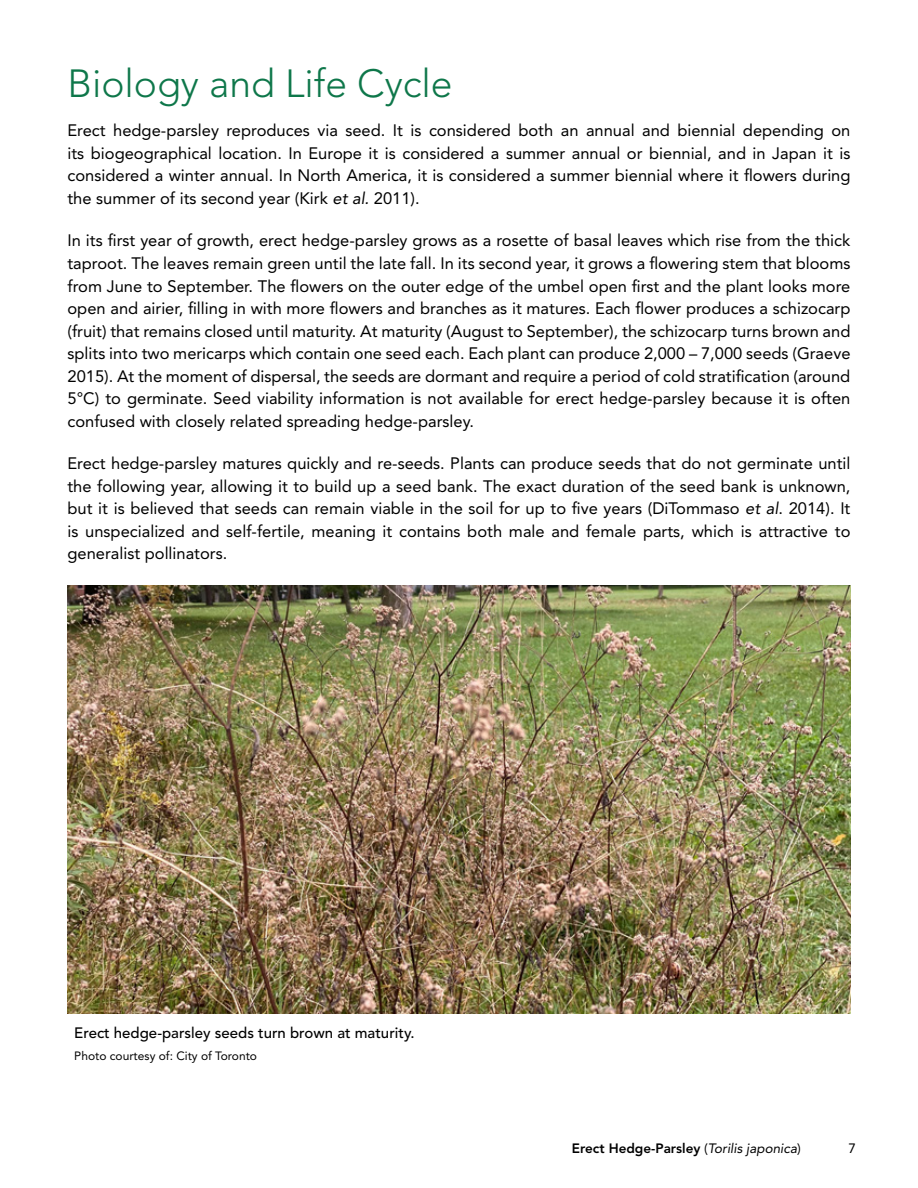
<style>
.page{position:relative;width:918px;height:1188px;background:#fff}
.page>*{position:absolute;margin:0;border:0;box-sizing:border-box;transform-origin:0 0}
.t1{font:300 39px "Avenir LT Std";color:#0e774a}
.t2{font:16.5px/22.5px "Avenir LT Std";color:#000;text-align:justify}
.t3{font:500 15px "Avenir LT Std";color:#000}
.t4{font:800 13.5px "Avenir LT Std";color:#000}
.t5{font:13.5px "Avenir LT Std";color:#000}
.t6{font:12px "Avenir LT Std";color:#000}
.s1{font-style:italic}
.s2{font-weight:400}
.s3{font-weight:400;font-style:italic}
</style>
<div class="page">
<img style="left:68px;top:585px;width:782px;height:428px">
<h1 class="t1" style="left:68px;top:61px;width:387px">Biology and Life Cycle</h1>
<p class="t2" style="left:68px;top:119px;width:785px">Erect hedge-parsley reproduces via seed. It is considered both an annual and biennial depending on its biogeographical location. In Europe it is considered a summer annual or biennial, and in Japan it is considered a winter annual. In North America, it is considered a summer biennial where it flowers during the summer of its second year (Kirk <span class="s1">et al.</span> 2011).</p>
<p class="t2" style="left:68px;top:230px;width:785px">In its first year of growth, erect hedge-parsley grows as a rosette of basal leaves which rise from the thick taproot. The leaves remain green until the late fall. In its second year, it grows a flowering stem that blooms from June to September. The flowers on the outer edge of the umbel open first and the plant looks more open and airier, filling in with more flowers and branches as it matures. Each flower produces a schizocarp (fruit) that remains closed until maturity. At maturity (August to September), the schizocarp turns brown and splits into two mericarps which contain one seed each. Each plant can produce 2,000 – 7,000 seeds (Graeve 2015). At the moment of dispersal, the seeds are dormant and require a period of cold stratification (around 5°C) to germinate. Seed viability information is not available for erect hedge-parsley because it is often confused with closely related spreading hedge-parsley.</p>
<p class="t2" style="left:68px;top:452px;width:785px">Erect hedge-parsley matures quickly and re-seeds. Plants can produce seeds that do not germinate until the following year, allowing it to build up a seed bank. The exact duration of the seed bank is unknown, but it is believed that seeds can remain viable in the soil for up to five years (DiTommaso <span class="s1">et al</span>. 2014). It is unspecialized and self-fertile, meaning it contains both male and female parts, which is attractive to generalist pollinators.</p>
<p class="t3" style="left:74px;top:1024px;width:342px">Erect hedge-parsley seeds turn brown at maturity.</p>
<p class="t6" style="left:74px;top:1049px;width:184px">Photo courtesy of: City of Toronto</p>
<p class="t4" style="left:572px;top:1140px;width:230px">Erect Hedge-Parsley <span class="s2">(</span><span class="s3">Torilis japonica</span><span class="s2">)</span></p>
<p class="t5" style="left:849px;top:1141px;width:9px">7</p>
</div>
